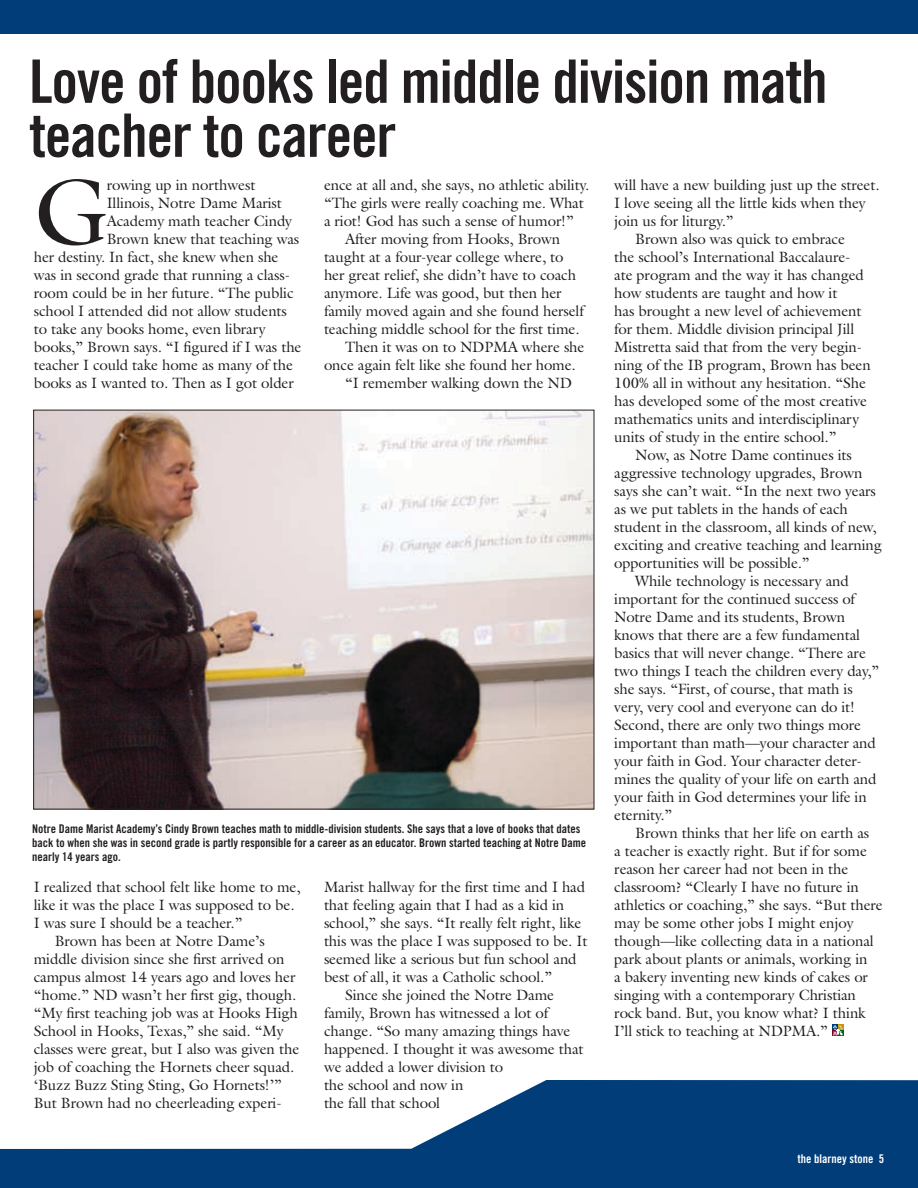
<style>
.page{position:relative;width:918px;height:1188px;background:#fff}
.page>*{position:absolute;margin:0;border:0;box-sizing:border-box;transform-origin:0 0}
.t1{font:94.35px "Galliard";color:#231f20}
.t2{font:60px/54px "Trade Gothic Bold Cond Twenty";letter-spacing:-.02em;color:#231f20}
.t3{font:15px "Galliard";letter-spacing:-.005em;color:#231f20}
.t4{font:12px/14.4px "Trade Gothic Bold Cond Twenty";color:#231f20}
.t5{font:12px "Trade Gothic Bold Cond Twenty";color:#fff}
</style>
<div class="page">
<svg style="left:0;top:1080px;width:918px;height:108px;fill:#003d79"></svg>
<div style="left:0;top:0;width:918px;height:34px;background:#003d79"></div>
<svg style="left:832px;top:1025px;width:12px;height:11px"></svg>
<img style="left:35px;top:412px;width:557px;height:395px">
<h2 class="t2" style="left:29px;top:54px;width:800px">Love of books led middle division math teacher to career</h2>
<h1 class="t1" style="left:34px;top:152px;width:75px">G</h1>
<p class="t3" style="left:107px;top:176px;width:150px">rowing up in northwest</p>
<p class="t3" style="left:107px;top:194px;width:177px">Illinois, Notre Dame Marist</p>
<p class="t3" style="left:107px;top:212px;width:187px">Academy math teacher Cindy</p>
<p class="t3" style="left:107px;top:230px;width:194px">Brown knew that teaching was</p>
<p class="t3" style="left:34px;top:248px;width:246px">her destiny. In fact, she knew when she</p>
<p class="t3" style="left:34px;top:266px;width:258px">was in second grade that running a class-</p>
<p class="t3" style="left:34px;top:284px;width:261px">room could be in her future. “The public</p>
<p class="t3" style="left:34px;top:302px;width:255px">school I attended did not allow students</p>
<p class="t3" style="left:34px;top:320px;width:234px">to take any books home, even library</p>
<p class="t3" style="left:34px;top:338px;width:269px">books,” Brown says. “I figured if I was the</p>
<p class="t3" style="left:34px;top:356px;width:261px">teacher I could take home as many of the</p>
<p class="t3" style="left:34px;top:374px;width:262px">books as I wanted to. Then as I got older</p>
<p class="t3" style="left:324px;top:176px;width:267px">ence at all and, she says, no athletic ability.</p>
<p class="t3" style="left:324px;top:194px;width:261px">“The girls were really coaching me. What</p>
<p class="t3" style="left:324px;top:212px;width:251px">a riot! God has such a sense of humor!”</p>
<p class="t3" style="left:345px;top:230px;width:217px">After moving from Hooks, Brown</p>
<p class="t3" style="left:324px;top:248px;width:241px">taught at a four-year college where, to</p>
<p class="t3" style="left:324px;top:266px;width:254px">her great relief, she didn’t have to coach</p>
<p class="t3" style="left:324px;top:284px;width:239px">anymore. Life was good, but then her</p>
<p class="t3" style="left:324px;top:302px;width:261px">family moved again and she found herself</p>
<p class="t3" style="left:324px;top:320px;width:257px">teaching middle school for the first time.</p>
<p class="t3" style="left:345px;top:338px;width:241px">Then it was on to NDPMA where she</p>
<p class="t3" style="left:324px;top:356px;width:253px">once again felt like she found her home.</p>
<p class="t3" style="left:345px;top:374px;width:229px">“I remember walking down the ND</p>
<p class="t4" style="left:32px;top:821px;width:556px">Notre Dame Marist Academy’s Cindy Brown teaches math to middle-division students. She says that a love of books that dates back to when she was in second grade is partly responsible for a career as an educator. Brown started teaching at Notre Dame nearly 14 years ago.</p>
<p class="t3" style="left:34px;top:878px;width:268px">I realized that school felt like home to me,</p>
<p class="t3" style="left:34px;top:896px;width:262px">like it was the place I was supposed to be.</p>
<p class="t3" style="left:34px;top:914px;width:210px">I was sure I should be a teacher.”</p>
<p class="t3" style="left:55px;top:932px;width:212px">Brown has been at Notre Dame’s</p>
<p class="t3" style="left:34px;top:950px;width:252px">middle division since she first arrived on</p>
<p class="t3" style="left:34px;top:968px;width:263px">campus almost 14 years ago and loves her</p>
<p class="t3" style="left:34px;top:986px;width:264px">“home.” ND wasn’t her first gig, though.</p>
<p class="t3" style="left:34px;top:1004px;width:266px">“My first teaching job was at Hooks High</p>
<p class="t3" style="left:34px;top:1022px;width:251px">School in Hooks, Texas,” she said. “My</p>
<p class="t3" style="left:34px;top:1040px;width:267px">classes were great, but I also was given the</p>
<p class="t3" style="left:34px;top:1058px;width:262px">job of coaching the Hornets cheer squad.</p>
<p class="t3" style="left:34px;top:1076px;width:250px">‘Buzz Buzz Sting Sting, Go Hornets!’”</p>
<p class="t3" style="left:34px;top:1094px;width:250px">But Brown had no cheerleading experi-</p>
<p class="t3" style="left:324px;top:878px;width:263px">Marist hallway for the first time and I had</p>
<p class="t3" style="left:324px;top:896px;width:242px">that feeling again that I had as a kid in</p>
<p class="t3" style="left:324px;top:914px;width:259px">school,” she says. “It really felt right, like</p>
<p class="t3" style="left:324px;top:932px;width:265px">this was the place I was supposed to be. It</p>
<p class="t3" style="left:324px;top:950px;width:254px">seemed like a serious but fun school and</p>
<p class="t3" style="left:324px;top:968px;width:230px">best of all, it was a Catholic school.”</p>
<p class="t3" style="left:345px;top:986px;width:211px">Since she joined the Notre Dame</p>
<p class="t3" style="left:324px;top:1004px;width:226px">family, Brown has witnessed a lot of</p>
<p class="t3" style="left:324px;top:1022px;width:248px">change. “So many amazing things have</p>
<p class="t3" style="left:324px;top:1040px;width:261px">happened. I thought it was awesome that</p>
<p class="t3" style="left:324px;top:1058px;width:181px">we added a lower division to</p>
<p class="t3" style="left:324px;top:1076px;width:141px">the school and now in</p>
<p class="t3" style="left:324px;top:1094px;width:118px">the fall that school</p>
<p class="t3" style="left:614px;top:176px;width:267px">will have a new building just up the street.</p>
<p class="t3" style="left:614px;top:194px;width:253px">I love seeing all the little kids when they</p>
<p class="t3" style="left:614px;top:212px;width:121px">join us for liturgy.”</p>
<p class="t3" style="left:635px;top:230px;width:211px">Brown also was quick to embrace</p>
<p class="t3" style="left:614px;top:248px;width:238px">the school’s International Baccalaure-</p>
<p class="t3" style="left:614px;top:266px;width:251px">ate program and the way it has changed</p>
<p class="t3" style="left:614px;top:284px;width:225px">how students are taught and how it</p>
<p class="t3" style="left:614px;top:302px;width:249px">has brought a new level of achievement</p>
<p class="t3" style="left:614px;top:320px;width:242px">for them. Middle division principal Jill</p>
<p class="t3" style="left:614px;top:338px;width:250px">Mistretta said that from the very begin-</p>
<p class="t3" style="left:614px;top:356px;width:258px">ning of the IB program, Brown has been</p>
<p class="t3" style="left:614px;top:374px;width:253px">100% all in without any hesitation. “She</p>
<p class="t3" style="left:614px;top:392px;width:254px">has developed some of the most creative</p>
<p class="t3" style="left:614px;top:410px;width:247px">mathematics units and interdisciplinary</p>
<p class="t3" style="left:614px;top:428px;width:224px">units of study in the entire school.”</p>
<p class="t3" style="left:635px;top:446px;width:218px">Now, as Notre Dame continues its</p>
<p class="t3" style="left:614px;top:464px;width:250px">aggressive technology upgrades, Brown</p>
<p class="t3" style="left:614px;top:482px;width:263px">says she can’t wait. “In the next two years</p>
<p class="t3" style="left:614px;top:500px;width:235px">as we put tablets in the hands of each</p>
<p class="t3" style="left:614px;top:518px;width:264px">student in the classroom, all kinds of new,</p>
<p class="t3" style="left:614px;top:536px;width:269px">exciting and creative teaching and learning</p>
<p class="t3" style="left:614px;top:554px;width:197px">opportunities will be possible.”</p>
<p class="t3" style="left:635px;top:572px;width:215px">While technology is necessary and</p>
<p class="t3" style="left:614px;top:590px;width:242px">important for the continued success of</p>
<p class="t3" style="left:614px;top:608px;width:232px">Notre Dame and its students, Brown</p>
<p class="t3" style="left:614px;top:626px;width:247px">knows that there are a few fundamental</p>
<p class="t3" style="left:614px;top:644px;width:253px">basics that will never change. “There are</p>
<p class="t3" style="left:614px;top:662px;width:267px">two things I teach the children every day,”</p>
<p class="t3" style="left:614px;top:680px;width:240px">she says. “First, of course, that math is</p>
<p class="t3" style="left:614px;top:698px;width:242px">very, very cool and everyone can do it!</p>
<p class="t3" style="left:614px;top:716px;width:248px">Second, there are only two things more</p>
<p class="t3" style="left:614px;top:734px;width:263px">important than math—your character and</p>
<p class="t3" style="left:614px;top:752px;width:249px">your faith in God. Your character deter-</p>
<p class="t3" style="left:614px;top:770px;width:264px">mines the quality of your life on earth and</p>
<p class="t3" style="left:614px;top:788px;width:254px">your faith in God determines your life in</p>
<p class="t3" style="left:614px;top:806px;width:60px">eternity.”</p>
<p class="t3" style="left:635px;top:824px;width:236px">Brown thinks that her life on earth as</p>
<p class="t3" style="left:614px;top:842px;width:254px">a teacher is exactly right. But if for some</p>
<p class="t3" style="left:614px;top:860px;width:236px">reason her career had not been in the</p>
<p class="t3" style="left:614px;top:878px;width:246px">classroom? “Clearly I have no future in</p>
<p class="t3" style="left:614px;top:896px;width:270px">athletics or coaching,” she says. “But there</p>
<p class="t3" style="left:614px;top:914px;width:241px">may be some other jobs I might enjoy</p>
<p class="t3" style="left:614px;top:932px;width:261px">though—like collecting data in a national</p>
<p class="t3" style="left:614px;top:950px;width:255px">park about plants or animals, working in</p>
<p class="t3" style="left:614px;top:968px;width:255px">a bakery inventing new kinds of cakes or</p>
<p class="t3" style="left:614px;top:986px;width:243px">singing with a contemporary Christian</p>
<p class="t3" style="left:614px;top:1004px;width:253px">rock band. But, you know what? I think</p>
<p class="t3" style="left:614px;top:1022px;width:215px">I’ll stick to teaching at NDPMA.”</p>
<p class="t5" style="left:798px;top:1152px;width:88px">the blarney stone 5</p>
</div>
